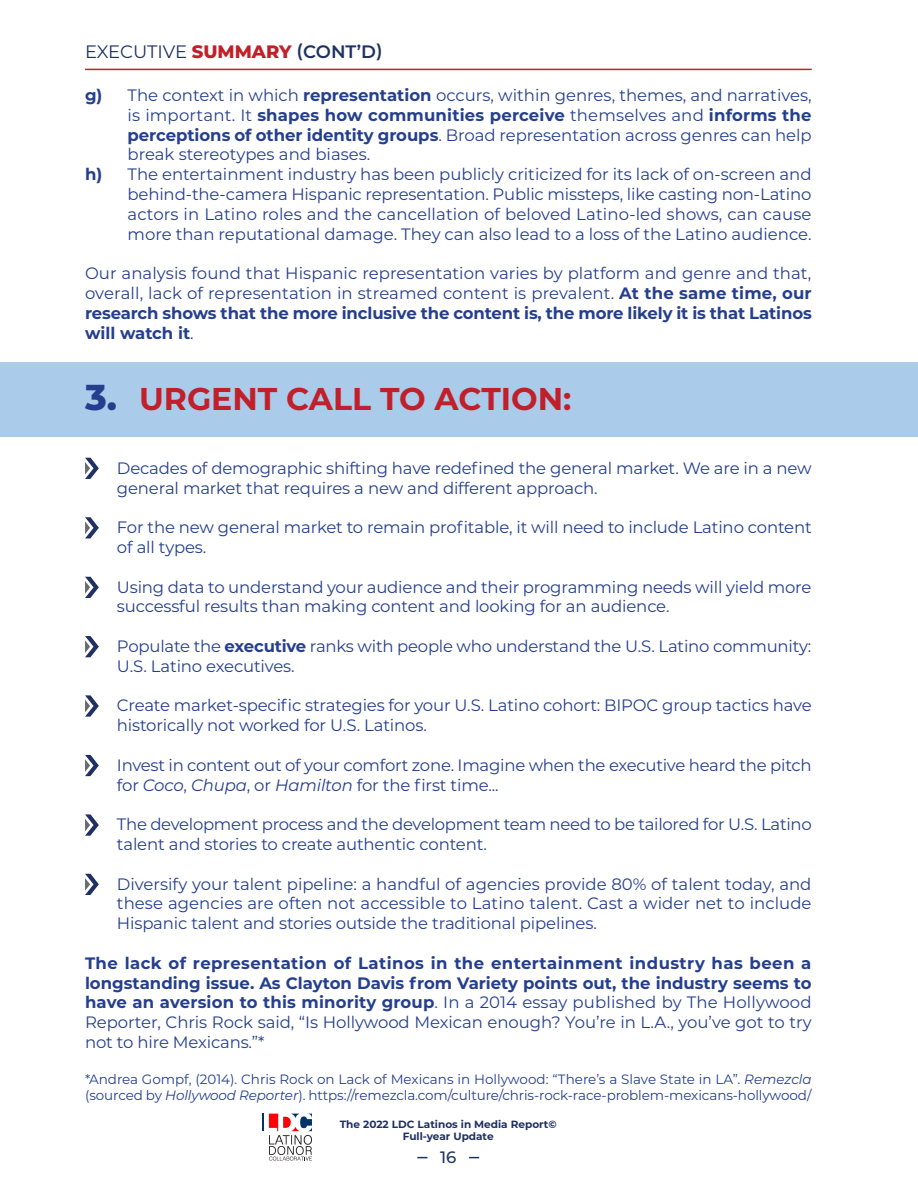
<style>
.page{position:relative;width:918px;height:1188px;background:#fff}
.page>*{position:absolute;margin:0;border:0;box-sizing:border-box;transform-origin:0 0}
.Subtítulo-1{font:700 31.5px "Montserrat";color:#c1202a}
.t1{font:18px "Montserrat";letter-spacing:-.01em;color:#1f3362}
.t2{font:16.5px/19.8px "Montserrat";letter-spacing:-.01em;color:#253f8e}
.t3{font:700 16.5px/19.8px "Montserrat";color:#253f8e;text-align:justify}
.t4{font:500 16.5px "Montserrat";color:#1f3362}
.t5{font:13.5px/16.2px "Montserrat";letter-spacing:-.005em;color:#253f8e}
.t6{font:700 10.5px/12px "Montserrat";color:#203062;text-align:center}
.s1{font-weight:800;color:#c1202a}
.s2{font-weight:600}
.s3{font-weight:700}
.s4{font-weight:800;font-size:36px;color:#253f8e}
.s5{font-style:italic}
.s6{font-weight:400}
</style>
<div class="page">
<svg style="left:263px;top:1114px;width:49px;height:47px"></svg>
<hr style="left:85px;top:69px;width:727px;height:1px;background:#c4202a">
<svg style="left:85px;top:458px;width:14px;height:21px"></svg>
<svg style="left:85px;top:517px;width:14px;height:21px"></svg>
<svg style="left:85px;top:577px;width:14px;height:21px"></svg>
<svg style="left:85px;top:636px;width:14px;height:21px"></svg>
<svg style="left:85px;top:695px;width:14px;height:22px"></svg>
<svg style="left:85px;top:755px;width:14px;height:21px"></svg>
<svg style="left:85px;top:814px;width:14px;height:22px"></svg>
<svg style="left:85px;top:874px;width:14px;height:21px"></svg>
<div style="left:0;top:362px;width:918px;height:74px;background:#aacbea"></div>
<p class="t1" style="left:85px;top:39px;width:299px">EXECUTIVE <span class="s1">SUMMARY</span> <span class="s2">(CONT’D)</span></p>
<p class="t2" style="left:128px;top:85px;width:686px;text-align:justify;text-indent:-43px"><span class="s3">g)</span> The context in which <span class="s3">representation</span> occurs, within genres, themes, and narratives, is important. It <span class="s3">shapes how communities perceive</span> themselves and <span class="s3">informs the perceptions of other identity groups</span>. Broad representation across genres can help break stereotypes and biases.</p>
<p class="t2" style="left:128px;top:164px;width:686px;text-align:justify;text-indent:-43px"><span class="s3">h)</span> The entertainment industry has been publicly criticized for its lack of on-screen and behind-the-camera Hispanic representation. Public missteps, like casting non-Latino actors in Latino roles and the cancellation of beloved Latino-led shows, can cause more than reputational damage. They can also lead to a loss of the Latino audience.</p>
<p class="t2" style="left:85px;top:263px;width:728px;text-align:justify">Our analysis found that Hispanic representation varies by platform and genre and that, overall, lack of representation in streamed content is prevalent. <span class="s3">At the same time, our research shows that the more inclusive the content is, the more likely it is that Latinos will watch it</span>.</p>
<p class="Subtítulo-1" style="left:85px;top:376px;width:488px"><span class="s4">3.</span> URGENT CALL TO ACTION:</p>
<p class="t2" style="left:117px;top:458px;width:696px">Decades of demographic shifting have redefined the general market. We are in a new general market that requires a new and different approach.</p>
<p class="t2" style="left:117px;top:517px;width:696px">For the new general market to remain profitable, it will need to include Latino content of all types.</p>
<p class="t2" style="left:117px;top:576px;width:696px">Using data to understand your audience and their programming needs will yield more successful results than making content and looking for an audience.</p>
<p class="t2" style="left:117px;top:636px;width:696px">Populate the <span class="s3">executive</span> ranks with people who understand the U.S. Latino community:<br>U.S. Latino executives.</p>
<p class="t2" style="left:117px;top:695px;width:696px">Create market-specific strategies for your U.S. Latino cohort: BIPOC group tactics have historically not worked for U.S. Latinos.</p>
<p class="t2" style="left:117px;top:755px;width:696px">Invest in content out of your comfort zone. Imagine when the executive heard the pitch for <span class="s5">Coco</span>, <span class="s5">Chupa</span>, or <span class="s5">Hamilton</span> for the first time...</p>
<p class="t2" style="left:117px;top:814px;width:696px">The development process and the development team need to be tailored for U.S. Latino talent and stories to create authentic content.</p>
<p class="t2" style="left:117px;top:873px;width:696px;text-align:justify">Diversify your talent pipeline: a handful of agencies provide 80% of talent today, and these agencies are often not accessible to Latino talent. Cast a wider net to include Hispanic talent and stories outside the traditional pipelines.</p>
<p class="t3" style="left:85px;top:952px;width:728px">The lack of representation of Latinos in the entertainment industry has been a longstanding issue. As Clayton Davis from Variety points out, the industry seems to have an aversion to this minority group<span class="s6">. In a 2014 essay published by The Hollywood Reporter, Chris Rock said, “Is Hollywood Mexican enough? You’re in L.A., you’ve got to try not to hire Mexicans.”*</span></p>
<p class="t5" style="left:85px;top:1071px;width:728px">*Andrea Gompf, (2014). Chris Rock on Lack of Mexicans in Hollywood: “There’s a Slave State in LA”. <span class="s5">Remezcla </span>(sourced by <span class="s5">Hollywood Reporter</span>). https://remezcla.com/culture/chris-rock-race-problem-mexicans-hollywood/</p>
<p class="t6" style="left:340px;top:1118px;width:218px">The 2022 LDC Latinos in Media Report©<br>Full-year Update</p>
<p class="t4" style="left:440px;top:1145px;width:18px">16</p>
</div>
